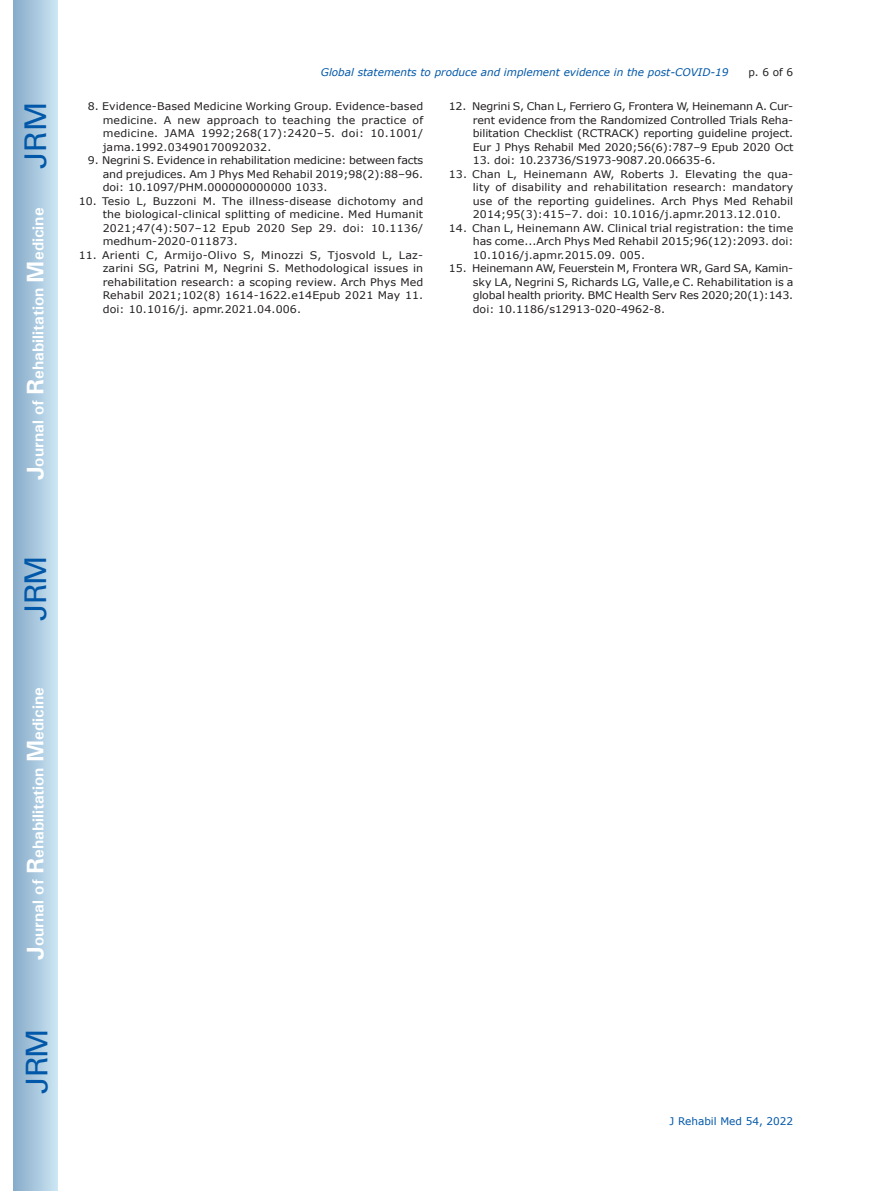
<style>
.page{position:relative;width:872px;height:1191px;background:#fff}
.page>*{position:absolute;margin:0;border:0;box-sizing:border-box;transform-origin:0 0}
.t1{font:30px "Univers";letter-spacing:-.03em;color:#0157a8}
.t2{font:700 15.75px "Univers";color:#fff}
.t3{font:10.5px/13.5px "Verdana";color:#231f20;text-align:justify;scale:1.05 1}
.t4{font:italic 10.5px "Verdana";color:#0157a8}
.t5{font:10.5px "Verdana";color:#0157a8}
.t6{font:10.5px "Verdana";color:#231f20}
.s1{font-size:24px}
</style>
<div class="page">
<div style="left:14px;top:0;width:43px;height:1191px;background:linear-gradient(to right,#88acca,#cbe5f2)"></div>
<h1 class="t1" style="left:18px;top:169px;width:68px;rotate:-90deg">JRM</h1>
<h2 class="t2" style="left:28px;top:480px;width:274px;rotate:-90deg"><span class="s1">J</span>ournal of <span class="s1">R</span>ehabilitation <span class="s1">M</span>edicine</h2>
<h1 class="t1" style="left:18px;top:620px;width:67px;rotate:-90deg">JRM</h1>
<h2 class="t2" style="left:28px;top:959px;width:274px;rotate:-90deg"><span class="s1">J</span>ournal of <span class="s1">R</span>ehabilitation <span class="s1">M</span>edicine</h2>
<h1 class="t1" style="left:19px;top:1093px;width:67px;rotate:-90deg">JRM</h1>
<p class="t4" style="left:321px;top:65px;width:409px">Global statements to produce and implement evidence in the post-COVID-19</p>
<p class="t6" style="left:748px;top:65px;width:46px">p. 6 of 6</p>
<p class="t3" style="left:103px;top:100px;width:307px;text-indent:-15px">8. Evidence-Based Medicine Working Group. Evidence-based medicine. A new approach to teaching the practice of medicine. JAMA 1992;268(17):2420–5. doi: 10.1001/ jama.1992.03490170092032.</p>
<p class="t3" style="left:103px;top:154px;width:307px;text-indent:-15px">9. Negrini S. Evidence in rehabilitation medicine: between facts and prejudices. Am J Phys Med Rehabil 2019;98(2):88–96. doi: 10.1097/PHM.000000000000 1033.</p>
<p class="t3" style="left:103px;top:194px;width:307px;text-indent:-24px">10. Tesio L, Buzzoni M. The illness-disease dichotomy and the biological-clinical splitting of medicine. Med Humanit 2021;47(4):507–12 Epub 2020 Sep 29. doi: 10.1136/ medhum-2020-011873.</p>
<p class="t3" style="left:103px;top:248px;width:307px;text-indent:-24px">11. Arienti C, Armijo-Olivo S, Minozzi S, Tjosvold L, Laz&shy;zarini SG, Patrini M, Negrini S. Methodological issues in rehabilitation research: a scoping review. Arch Phys Med Rehabil 2021;102(8) 1614-1622.e14Epub 2021 May 11. doi: 10.1016/j. apmr.2021.04.006.</p>
<p class="t3" style="left:473px;top:100px;width:307px;text-indent:-24px">12. Negrini S, Chan L, Ferriero G, Frontera W, Heinemann A. Cur&shy;rent evidence from the Randomized Controlled Trials Reha&shy;bilitation Checklist (RCTRACK) reporting guideline project.<br>Eur J Phys Rehabil Med 2020;56(6):787–9 Epub 2020 Oct</p>
<p class="t3" style="left:473px;top:154px;width:233px">13. doi: 10.23736/S1973-9087.20.06635-6.</p>
<p class="t3" style="left:473px;top:167px;width:307px;text-indent:-24px">13. Chan L, Heinemann AW, Roberts J. Elevating the qua&shy;lity of disability and rehabilitation research: mandatory use of the reporting guidelines. Arch Phys Med Rehabil 2014;95(3):415–7. doi: 10.1016/j.apmr.2013.12.010.</p>
<p class="t3" style="left:473px;top:221px;width:307px;text-indent:-24px">14. Chan L, Heinemann AW. Clinical trial registration: the time has come...Arch Phys Med Rehabil 2015;96(12):2093. doi:<br>10.1016/j.apmr.2015.09. 005.</p>
<p class="t3" style="left:473px;top:262px;width:307px;text-indent:-24px">15. Heinemann AW, Feuerstein M, Frontera WR, Gard SA, Kamin&shy;sky LA, Negrini S, Richards LG, Valle,e C. Rehabilitation is a global health priority. BMC Health Serv Res 2020;20(1):143. doi: 10.1186/s12913-020-4962-8.</p>
<p class="t5" style="left:669px;top:1114px;width:125px">J Rehabil Med 54, 2022</p>
</div>
